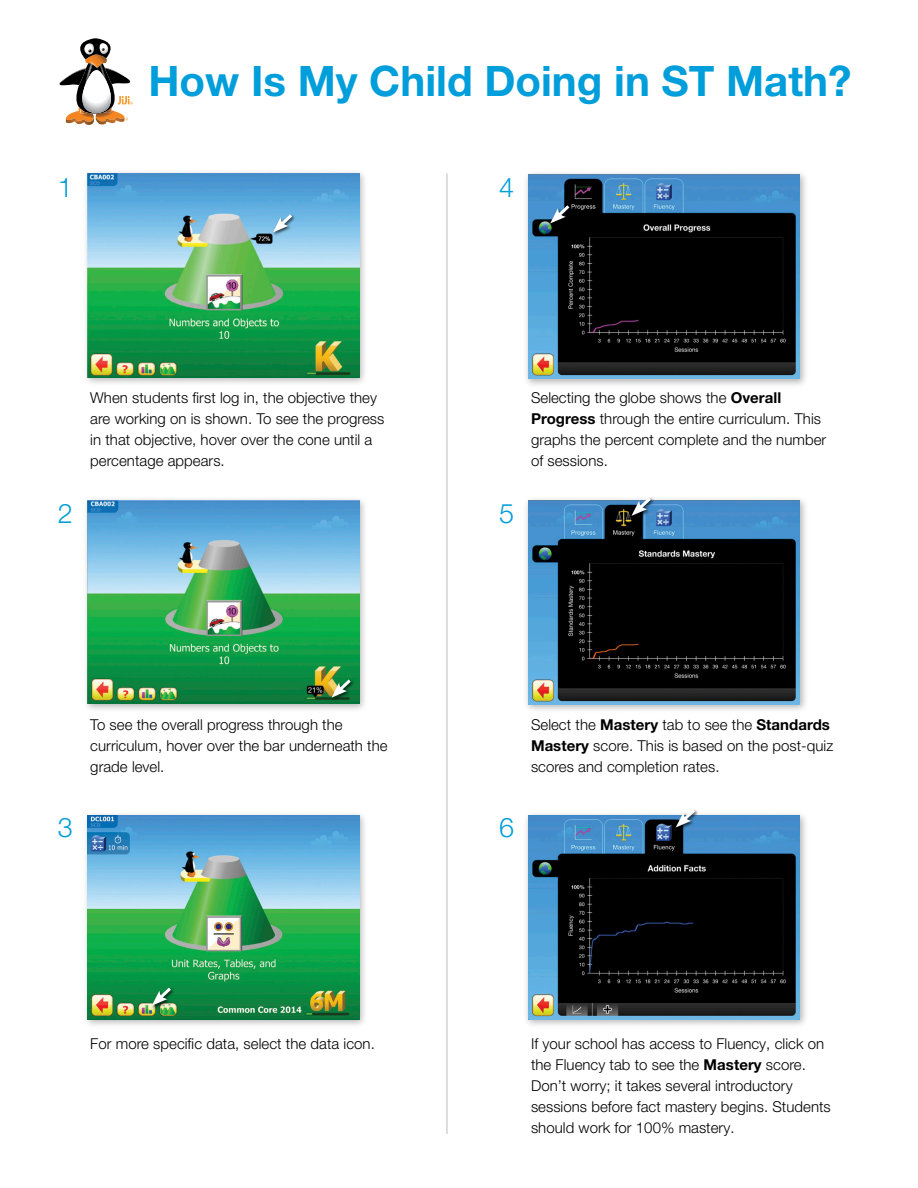
<style>
.page{position:relative;width:918px;height:1188px;background:#fff}
.page>*{position:absolute;margin:0;border:0;box-sizing:border-box;transform-origin:0 0}
.Document_Title{font:700 42px "Helvetica Neue LT Pro";color:#009eda}
.Screenshot_Label{font:300 27px "Helvetica Neue LT Pro";color:#009eda}
.HN_Light_10_14{font:300 15px/21px "Helvetica Neue LT Pro";letter-spacing:.005em;color:#000}
.s1{font-weight:700}
</style>
<div class="page">
<div style="left:83px;top:811px;width:285px;height:218px;background:#000;opacity:.3"></div>
<img style="left:87px;top:816px;width:272px;height:204px">
<div style="left:83px;top:169px;width:285px;height:218px;background:#000;opacity:.3"></div>
<img style="left:87px;top:173px;width:272px;height:204px">
<div style="left:83px;top:496px;width:285px;height:217px;background:#000;opacity:.3"></div>
<img style="left:87px;top:500px;width:272px;height:204px">
<div style="left:523px;top:170px;width:286px;height:218px;background:#000;opacity:.3"></div>
<img style="left:528px;top:175px;width:272px;height:204px">
<div style="left:523px;top:496px;width:286px;height:218px;background:#000;opacity:.3"></div>
<img style="left:528px;top:500px;width:272px;height:204px">
<div style="left:523px;top:811px;width:286px;height:218px;background:#000;opacity:.3"></div>
<img style="left:528px;top:816px;width:272px;height:204px">
<hr style="left:446px;top:173px;width:2px;height:961px;background:#d1d2d4">
<div style="left:272px;top:213px;width:24px;height:23px;background:#000;opacity:.75"></div>
<svg style="left:273px;top:211px;width:22px;height:21px"></svg>
<div style="left:330px;top:678px;width:25px;height:24px;background:#000;opacity:.75"></div>
<svg style="left:332px;top:676px;width:22px;height:22px"></svg>
<div style="left:151px;top:987px;width:24px;height:23px;background:#000;opacity:.75"></div>
<svg style="left:152px;top:984px;width:22px;height:22px"></svg>
<div style="left:675px;top:808px;width:24px;height:23px;background:#000;opacity:.75"></div>
<svg style="left:676px;top:808px;width:22px;height:19px"></svg>
<div style="left:630px;top:497px;width:25px;height:23px;background:#000;opacity:.75"></div>
<svg style="left:632px;top:496px;width:22px;height:20px"></svg>
<div style="left:549px;top:204px;width:24px;height:23px;background:#000"></div>
<svg style="left:550px;top:202px;width:23px;height:21px"></svg>
<svg style="left:59px;top:38px;width:74px;height:87px"></svg>
<p class="Document_Title" style="left:148px;top:55px;width:704px">How Is My Child Doing in ST Math?</p>
<p class="Screenshot_Label" style="left:58px;top:171px;width:17px">1</p>
<p class="Screenshot_Label" style="left:499px;top:171px;width:17px">4</p>
<p class="HN_Light_10_14" style="left:90px;top:387px;width:296px">When students first log in, the objective they are working on is shown. To see the progress in that objective, hover over the cone until a percentage appears.</p>
<p class="HN_Light_10_14" style="left:531px;top:387px;width:297px">Selecting the globe shows the <span class="s1">Overall Progress</span> through the entire curriculum. This graphs the percent complete and the number of sessions.</p>
<p class="Screenshot_Label" style="left:58px;top:497px;width:17px">2</p>
<p class="Screenshot_Label" style="left:499px;top:497px;width:17px">5</p>
<p class="HN_Light_10_14" style="left:90px;top:714px;width:299px">To see the overall progress through the curriculum, hover over the bar underneath the grade level.</p>
<p class="Screenshot_Label" style="left:58px;top:811px;width:17px">3</p>
<p class="Screenshot_Label" style="left:499px;top:811px;width:17px">6</p>
<p class="HN_Light_10_14" style="left:531px;top:714px;width:304px">Select the <span class="s1">Mastery</span> tab to see the <span class="s1">Standards<br>Mastery</span> score. This is based on the post-quiz scores and completion rates.</p>
<p class="HN_Light_10_14" style="left:90px;top:1033px;width:286px">For more specific data, select the data icon.</p>
<p class="HN_Light_10_14" style="left:531px;top:1033px;width:301px">If your school has access to Fluency, click on the Fluency tab to see the <span class="s1">Mastery</span> score.<br>Don’t worry; it takes several introductory sessions before fact mastery begins. Students should work for 100% mastery.</p>
</div>
